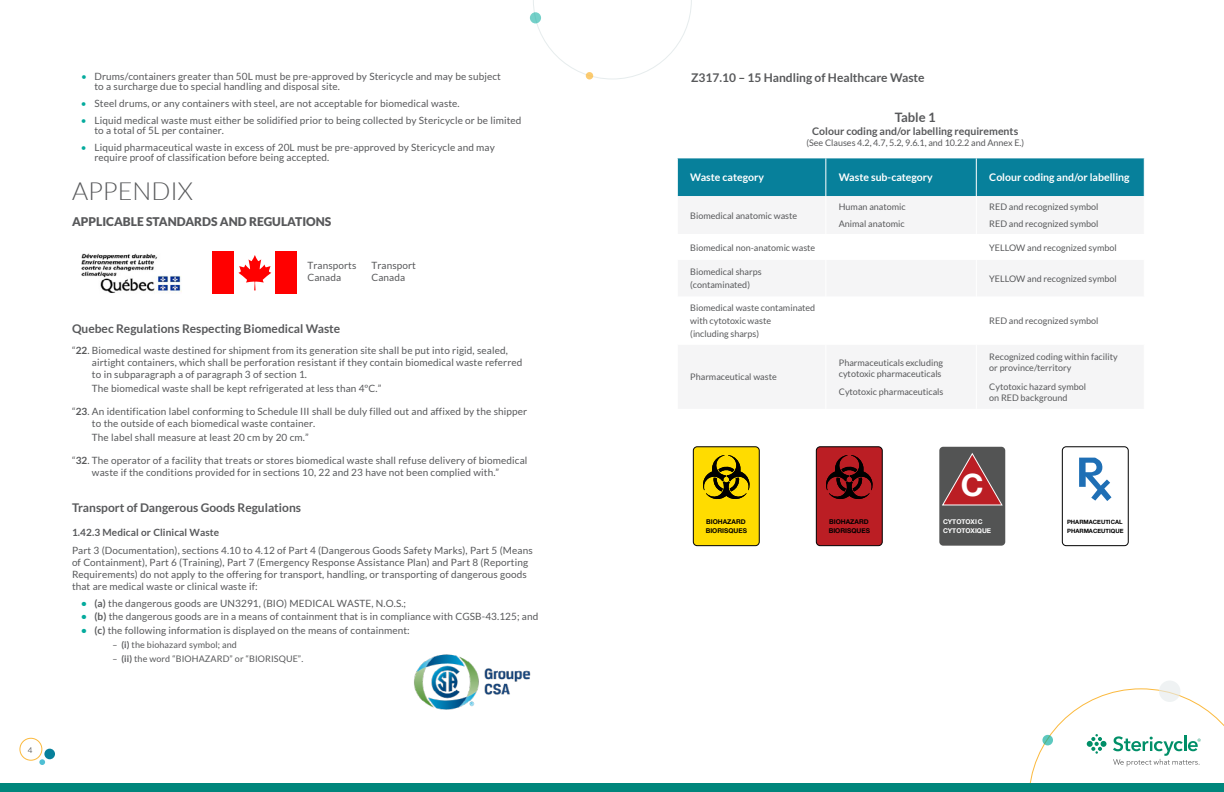
<style>
.page{position:relative;width:1224px;height:792px;background:#fff}
.page>*{position:absolute;margin:0;border:0;box-sizing:border-box;transform-origin:0 0}
.t1{font:700 30.8px "Helvetica Neue";color:#fff}
.t2{font:300 25px "Lato";color:#58595b}
.t3{font:700 13px "Lato";color:#58595b}
.t4{font:700 12px "Lato";color:#58595b}
.t5{font:900 12px "Lato";color:#58595b}
.t6{font:700 10.5px "Lato";color:#fff}
.t7{font:700 10.5px "Lato";color:#58595b}
.t8{font:10px/12px "Lato";letter-spacing:.01em;color:#58595b}
.t9{font:700 10px "Lato";letter-spacing:.01em;color:#58595b}
.t10{font:9px/13px "Lato";color:#58595b}
.t11{font:300 8px "Lato";color:#000}
.t12{font:700 6.6px/9.1px "Helvetica Neue";color:#000}
.t13{font:700 6.6px/9.1px "Helvetica Neue";color:#fff}
.t14{font:700 5.9px/9.1px "Helvetica Neue";color:#000}
.s1{color:#04ab9d}
.s2{font-weight:700}
.s3{font-weight:700;color:#04ab9d}
</style>
<div class="page">
<svg style="left:533px;top:0;width:159px;height:80px"></svg>
<div style="left:530px;top:12px;width:11px;height:11px;background:#75d0c9;border-radius:50%"></div>
<svg style="left:586px;top:72px;width:7px;height:8px"></svg>
<div style="left:1159px;top:681px;width:21px;height:21px;background:#eff2f3;border-radius:50%"></div>
<div style="left:0;top:783px;width:1224px;height:9px;background:#00867c"></div>
<svg style="left:1029px;top:689px;width:195px;height:94px"></svg>
<div style="left:20px;top:738px;width:22px;height:23px;border:1px solid #fbb93d;border-radius:50%"></div>
<div style="left:44px;top:749px;width:11px;height:10px;background:#07809b;border-radius:50%"></div>
<svg style="left:39px;top:759px;width:6px;height:6px"></svg>
<div style="left:213px;top:252px;width:21px;height:42px;background:#f00"></div>
<div style="left:276px;top:252px;width:21px;height:42px;background:#f00"></div>
<svg style="left:238px;top:255px;width:33px;height:35px"></svg>
<img style="left:81px;top:253px;width:101px;height:40px">
<img style="left:414px;top:654px;width:117px;height:56px">
<div style="left:678px;top:158px;width:466px;height:38px;background:#07809b"></div>
<svg style="left:678px;top:196px;width:466px;height:1px"></svg>
<hr style="left:825px;top:158px;width:1px;height:38px;background:#fff">
<hr style="left:976px;top:158px;width:1px;height:38px;background:#fff">
<hr style="left:825px;top:196px;width:1px;height:38px;background:#fff">
<hr style="left:976px;top:196px;width:1px;height:38px;background:#fff">
<div style="left:693px;top:447px;width:66px;height:99px;background:#ffdc00;border-radius:4px"></div>
<div style="left:693px;top:446px;width:67px;height:100px;border:1px solid #000;border-radius:4px"></div>
<svg style="left:703px;top:455px;width:47px;height:44px"></svg>
<div style="left:816px;top:447px;width:66px;height:99px;background:#bb1e24;border-radius:4px"></div>
<div style="left:816px;top:446px;width:67px;height:100px;border:1px solid #000;border-radius:4px"></div>
<svg style="left:826px;top:455px;width:47px;height:44px"></svg>
<div style="left:939px;top:447px;width:66px;height:99px;background:#535454;border-radius:4px"></div>
<svg style="left:942px;top:453px;width:61px;height:53px"></svg>
<div style="left:1062px;top:446px;width:67px;height:100px;border:1px solid #000;border-radius:4px"></div>
<svg style="left:1079px;top:458px;width:32px;height:43px"></svg>
<p class="t11" style="left:28px;top:746px;width:6px">4</p>
<p class="t8" style="left:94px;top:71px;width:408px;line-height:10px;text-indent:-13px"><span class="s1">•</span> Drums/containers greater than 50L must be pre-approved by Stericycle and may be subject to a surcharge due to special handling and disposal site.</p>
<p class="t8" style="left:81px;top:97px;width:380px"><span class="s1">•</span> Steel drums, or any containers with steel, are not acceptable for biomedical waste.</p>
<p class="t8" style="left:94px;top:115px;width:429px;line-height:10px;text-indent:-14px"><span class="s1">•</span> Liquid medical waste must either be solidified prior to being collected by Stericycle or be limited to a total of 5L per container.</p>
<p class="t8" style="left:94px;top:142px;width:402px;line-height:10px;text-indent:-14px"><span class="s1">•</span> Liquid pharmaceutical waste in excess of 20L must be pre-approved by Stericycle and may require proof of classification before being accepted.</p>
<h2 class="t2" style="left:72px;top:178px;width:122px">APPENDIX</h2>
<p class="t5" style="left:72px;top:214px;width:261px">APPLICABLE STANDARDS AND REGULATIONS</p>
<p class="t8" style="left:307px;top:259px;width:50px">Transports<br>Canada</p>
<p class="t8" style="left:372px;top:259px;width:46px">Transport<br>Canada</p>
<p class="t4" style="left:72px;top:322px;width:270px">Quebec Regulations Respecting Biomedical Waste</p>
<p class="t8" style="left:92px;top:345px;width:432px;text-indent:-20px">“<span class="s2">22</span>. Biomedical waste destined for shipment from its generation site shall be put into rigid, sealed, airtight containers, which shall be perforation resistant if they contain biomedical waste referred to in subparagraph a of paragraph 3 of section 1.</p>
<p class="t8" style="left:92px;top:383px;width:291px">The biomedical waste shall be kept refrigerated at less than 4ºC.”</p>
<p class="t8" style="left:92px;top:406px;width:437px;text-indent:-20px">“<span class="s2">23</span>. An identification label conforming to Schedule III shall be duly filled out and affixed by the shipper to the outside of each biomedical waste container.</p>
<p class="t8" style="left:92px;top:432px;width:218px">The label shall measure at least 20 cm by 20 cm.”</p>
<p class="t8" style="left:92px;top:455px;width:437px;text-indent:-20px">“<span class="s2">32</span>. The operator of a facility that treats or stores biomedical waste shall refuse delivery of biomedical waste if the conditions provided for in sections 10, 22 and 23 have not been complied with.”</p>
<p class="t4" style="left:72px;top:501px;width:231px">Transport of Dangerous Goods Regulations</p>
<p class="t9" style="left:72px;top:526px;width:149px">1.42.3 Medical or Clinical Waste</p>
<p class="t8" style="left:72px;top:544px;width:462px">Part 3 (Documentation), sections 4.10 to 4.12 of Part 4 (Dangerous Goods Safety Marks), Part 5 (Means of Containment), Part 6 (Training), Part 7 (Emergency Response Assistance Plan) and Part 8 (Reporting Requirements) do not apply to the offering for transport, handling, or transporting of dangerous goods that are medical waste or clinical waste if:</p>
<p class="t8" style="left:81px;top:597px;width:327px"><span class="s3">•</span> <span class="s2">(a)</span> the dangerous goods are UN3291, (BIO) MEDICAL WASTE, N.O.S.;</p>
<p class="t8" style="left:81px;top:611px;width:459px"><span class="s3">•</span> <span class="s2">(b)</span> the dangerous goods are in a means of containment that is in compliance with CGSB-43.125; and</p>
<p class="t8" style="left:81px;top:624px;width:330px"><span class="s3">•</span> <span class="s2">(c)</span> the following information is displayed on the means of containment:</p>
<p class="t10" style="left:112px;top:638px;width:126px">– <span class="s2">(i)</span> the biohazard symbol; and</p>
<p class="t10" style="left:112px;top:652px;width:192px">– <span class="s2">(ii)</span> the word “BIOHAZARD” or “BIORISQUE”.</p>
<p class="t4" style="left:691px;top:70px;width:235px">Z317.10 – 15 Handling of Healthcare Waste</p>
<h3 class="t3" style="left:895px;top:110px;width:42px">Table 1</h3>
<p class="t7" style="left:812px;top:125px;width:208px">Colour coding and/or labelling requirements</p>
<p class="t10" style="left:806px;top:136px;width:219px">(See Clauses 4.2, 4.7, 5.2, 9.6.1, and 10.2.2 and Annex E.)</p>
<p class="t6" style="left:690px;top:172px;width:75px">Waste category</p>
<p class="t6" style="left:839px;top:172px;width:96px">Waste sub-category</p>
<p class="t6" style="left:989px;top:172px;width:142px">Colour coding and/or labelling</p>
<p class="t10" style="left:690px;top:209px;width:108px">Biomedical anatomic waste</p>
<p class="t10" style="left:839px;top:198px;width:68px;line-height:17.5px">Human anatomic<br>Animal anatomic</p>
<p class="t10" style="left:989px;top:199px;width:111px;line-height:16.5px">RED and recognized symbol<br>RED and recognized symbol</p>
<p class="t10" style="left:690px;top:241px;width:127px">Biomedical non-anatomic waste</p>
<p class="t10" style="left:989px;top:241px;width:129px">YELLOW and recognized symbol</p>
<p class="t10" style="left:690px;top:266px;width:73px">Biomedical sharps (contaminated)</p>
<p class="t10" style="left:989px;top:272px;width:129px">YELLOW and recognized symbol</p>
<p class="t10" style="left:690px;top:301px;width:127px">Biomedical waste contaminated with cytotoxic waste<br>(including sharps)</p>
<p class="t10" style="left:989px;top:314px;width:111px">RED and recognized symbol</p>
<p class="t10" style="left:690px;top:371px;width:88px">Pharmaceutical waste</p>
<p class="t10" style="left:839px;top:357px;width:106px;line-height:11px">Pharmaceuticals excluding cytotoxic pharmaceuticals</p>
<p class="t10" style="left:839px;top:385px;width:106px">Cytotoxic pharmaceuticals</p>
<p class="t10" style="left:989px;top:351px;width:130px;line-height:11px">Recognized coding within facility or province/territory</p>
<p class="t10" style="left:989px;top:381px;width:98px;line-height:11px">Cytotoxic hazard symbol on RED background</p>
<h1 class="t1" style="left:961px;top:460px;width:24px">C</h1>
<p class="t12" style="left:706px;top:517px;width:43px">BIOHAZARD<br>BIORISQUES</p>
<p class="t12" style="left:829px;top:517px;width:43px">BIOHAZARD<br>BIORISQUES</p>
<p class="t13" style="left:943px;top:518px;width:50px">CYTOTOXIC<br>CYTOTOXIQUE</p>
<p class="t14" style="left:1067px;top:518px;width:58px">PHARMACEUTICAL<br>PHARMACEUTIQUE</p>
</div>
